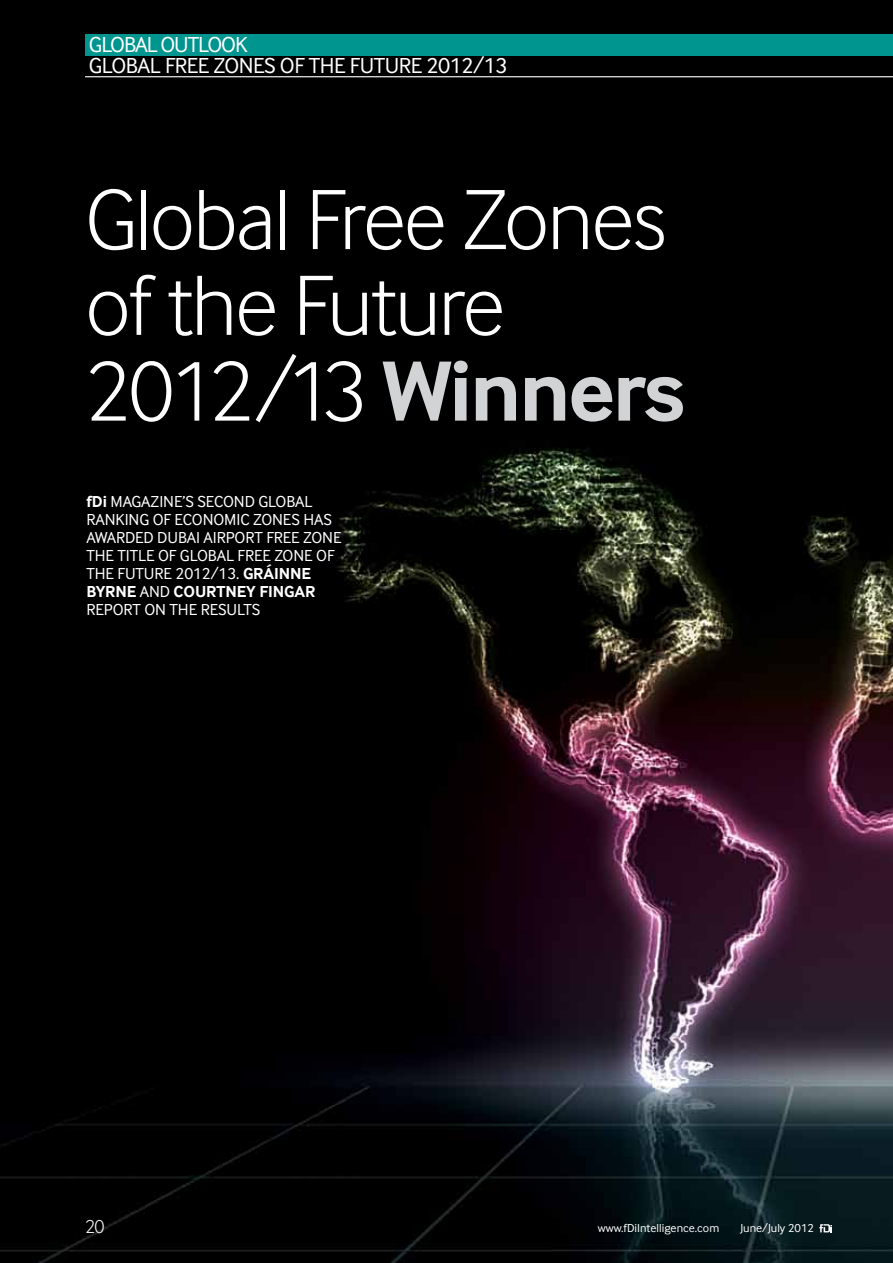
<style>
.page{position:relative;width:893px;height:1263px;background:#fff}
.page>*{position:absolute;margin:0;border:0;box-sizing:border-box;transform-origin:0 0}
.t1{font:300 88.5px/85.8px "Inter Face Corp";letter-spacing:-.025em;color:#fff}
.t2{font:22.5px/21px "Inter Face Corp";letter-spacing:-.02em;color:#fff}
.t3{font:300 19.5px "Inter Face Corp";color:#fff}
.t4{font:16.5px/18px "Inter Face Corp";letter-spacing:-.005em;color:#fff}
.t5{font:12px "Inter Face Corp";color:#fff}
.s1{font-weight:700;color:#d1d3d4}
.s2{font-weight:700}
</style>
<div class="page">
<img style="left:0;top:0;width:893px;height:1263px">
<div style="left:85px;top:34px;width:808px;height:21px;background:#00958f"></div>
<hr style="left:85px;top:76px;width:808px;height:1px;background:#fff">
<hr style="left:86px;top:509px;width:230px;height:1px;background:#000">
<hr style="left:86px;top:527px;width:249px;height:1px;background:#000">
<hr style="left:86px;top:545px;width:259px;height:1px;background:#000">
<hr style="left:86px;top:563px;width:252px;height:1px;background:#000">
<hr style="left:86px;top:581px;width:229px;height:1px;background:#000">
<hr style="left:86px;top:599px;width:233px;height:1px;background:#000">
<hr style="left:86px;top:617px;width:174px;height:1px;background:#000">
<svg style="left:817px;top:1224px;width:15px;height:8px"></svg>
<h2 class="t2" style="left:89px;top:34px;width:420px">GLOBALOUTLOOK<br>GLOBAL FREE ZONES OF THE FUTU RE 2012/13</h2>
<h1 class="t1" style="left:85px;top:176px;width:602px">Global Free Zones of the Future<br>2012/13 <span class="s1">WINNERS</span></h1>
<p class="t4" style="left:86px;top:492px;width:47px"><span class="s2">FDI</span> MAGAZ</p>
<p class="t4" style="left:86px;top:492px;width:182px;text-indent:73px">INE’SSECON D GLOBAL<br>RANKING OF ECONOM</p>
<p class="t4" style="left:236px;top:510px;width:27px">IC ZONES</p>
<p class="t4" style="left:303px;top:510px;width:10px">HAS</p>
<p class="t4" style="left:86px;top:528px;width:197px">AWARDED DUBAI AIRPORT FREE</p>
<p class="t4" style="left:303px;top:528px;width:19px">ZONE</p>
<p class="t4" style="left:86px;top:546px;width:113px">THE TITLE OF GLOBAL</p>
<p class="t4" style="left:238px;top:546px;width:17px">FREE</p>
<p class="t4" style="left:274px;top:546px;width:19px">ZONE</p>
<p class="t4" style="left:316px;top:546px;width:10px">OF</p>
<p class="t4" style="left:86px;top:564px;width:230px">THE FUTURE 2012/13. <span class="s2">GRÁINNE<br>BYRNE</span> AN D <span class="s2">COURTNEY FINGAR<br></span>REPORT ON THE RESULTS</p>
<p class="t3" style="left:85px;top:1215px;width:21px">20</p>
<p class="t5" style="left:598px;top:1222px;width:123px">WWW.FDII NTELLIGENCE.COM</p>
<p class="t5" style="left:740px;top:1222px;width:75px">JUNE/JULY 2012</p>
</div>
